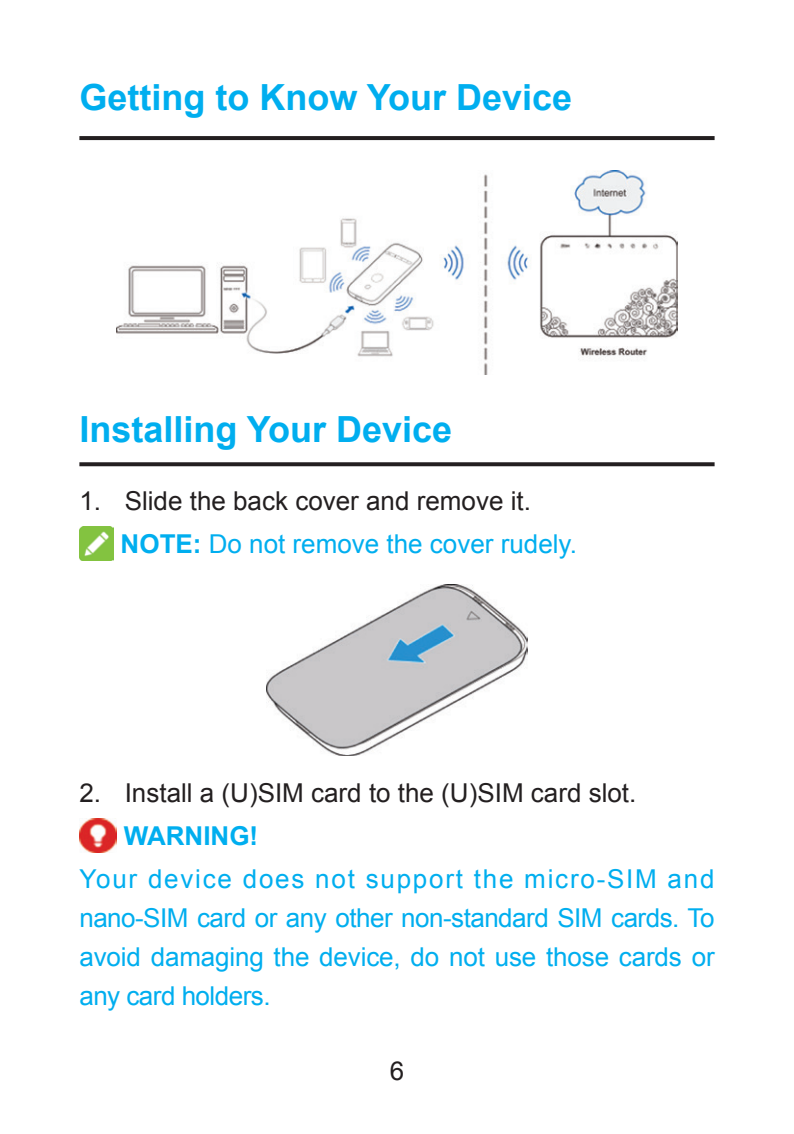
<style>
.page{position:relative;width:794px;height:1134px;background:#fff}
.page>*{position:absolute;margin:0;border:0;box-sizing:border-box;transform-origin:0 0}
._9{font:700 36px "Arial";color:#00aeef}
.注意{font:26px/39.2px "Arial";letter-spacing:-.005em;color:#00aeef;text-align:justify}
.t1{font:26px "Arial";color:#231f20}
.注意-2{font:700 26px "Arial";color:#00aeef}
.s1{font-weight:700}
</style>
<div class="page">
<svg style="left:79px;top:136px;width:635px;height:4px;background:#272324"></svg>
<svg style="left:79px;top:462px;width:635px;height:4px;background:#312d2e"></svg>
<img style="left:117px;top:170px;width:560px;height:205px">
<img style="left:79px;top:526px;width:34px;height:34px">
<img style="left:266px;top:585px;width:261px;height:170px">
<img style="left:79px;top:818px;width:38px;height:34px">
<p class="_9" style="left:79px;top:74px;width:494px">Getting to Know Your Device</p>
<p class="_9" style="left:79px;top:405px;width:374px">Installing Your Device</p>
<p class="t1" style="left:79px;top:483px;width:453px">1. Slide the back cover and remove it.</p>
<p class="注意" style="left:121px;top:524px;width:458px"><span class="s1">NOTE:</span> Do not remove the cover rudely.</p>
<p class="t1" style="left:79px;top:776px;width:558px">2. Install a (U)SIM card to the (U)SIM card slot.</p>
<p class="注意-2" style="left:124px;top:818px;width:136px">WARNING!</p>
<p class="注意" style="left:79px;top:859px;width:637px">Your device does not support the micro-SIM and nano-SIM card or any other non-standard SIM cards. To avoid damaging the device, do not use those cards or any card holders.</p>
<p class="t1" style="left:390px;top:1053px;width:16px">6</p>
</div>
